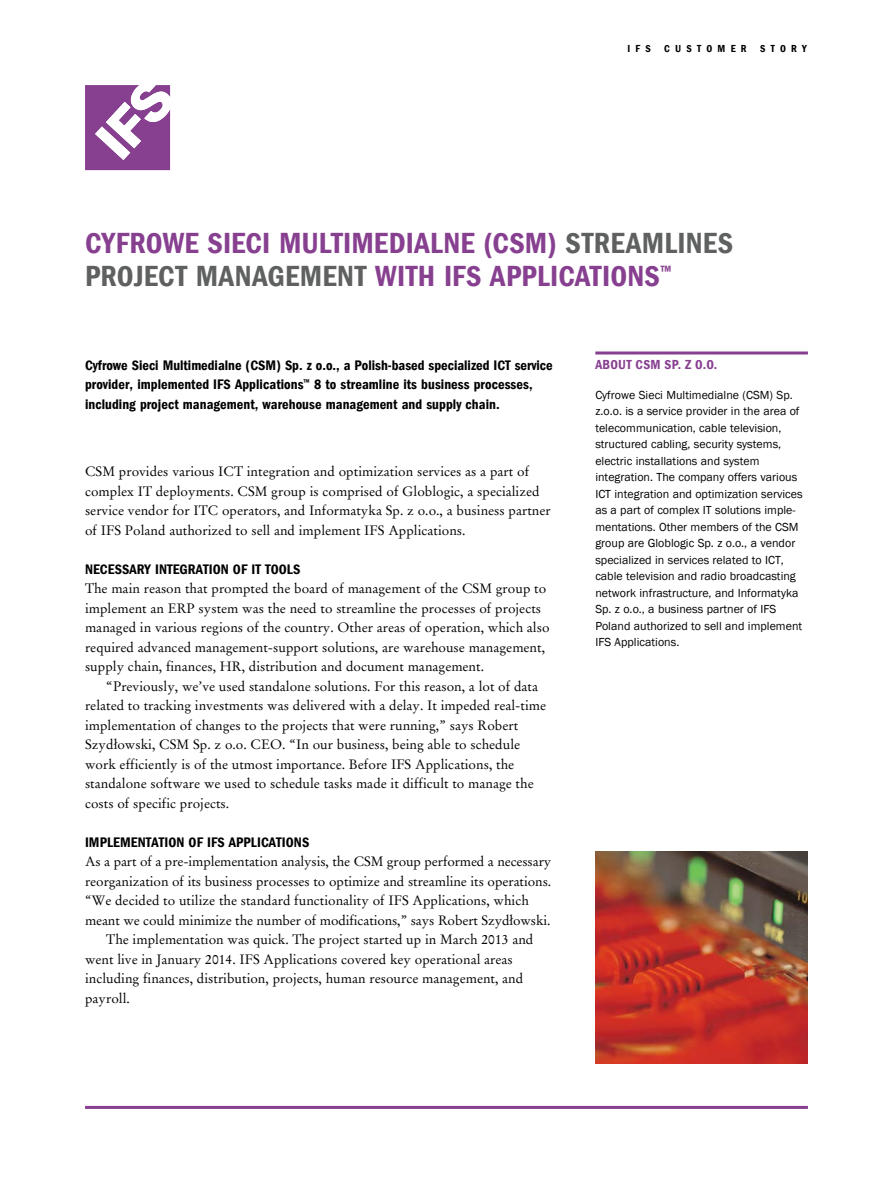
<style>
.page{position:relative;width:893px;height:1191px;background:#fff}
.page>*{position:absolute;margin:0;border:0;box-sizing:border-box;transform-origin:0 0}
.t1{font:30px/33px "Franklin Gothic LT Com Dm Cn";letter-spacing:.005em;color:#874090}
.t2{font:14.25px/19.5px "Franklin Gothic LT Com Dm Cn";letter-spacing:.005em;color:#000}
.t3{font:13.5px/19.5px "Stempel Garamond LT Com";color:#000}
.t4{font:13.5px "Franklin Gothic LT Com Dm Cn";letter-spacing:.025em;color:#874090}
.t5{font:12px/16.5px "Franklin Gothic";color:#000}
.t6{font:10.5px "Franklin Gothic LT Com Dm Cn";letter-spacing:.5em;color:#000}
.s1{color:#5f6060}
</style>
<div class="page">
<svg style="left:85px;top:85px;width:85px;height:85px"></svg>
<hr style="left:85px;top:1106px;width:723px;height:3px;background:#874090">
<hr style="left:595px;top:351px;width:213px;height:3px;background:#874090">
<img style="left:595px;top:851px;width:213px;height:212px">
<p class="t6" style="left:627px;top:42px;width:25px">IFS</p>
<p class="t6" style="left:664px;top:42px;width:84px">Customer</p>
<p class="t6" style="left:760px;top:42px;width:48px">story</p>
<h1 class="t1" style="left:85px;top:227px;width:649px">CYFROWE SIECI MULTIMEDIALNE (CSM) <span class="s1">STREAMLINES<br>PROJECT MANAGEMENT</span> WITH IFS APPLICATIONS<sup>™</sup></h1>
<p class="t2" style="left:85px;top:355px;width:469px">Cyfrowe Sieci Multimedialne (CSM) Sp. z o.o., a Polish-based specialized ICT service provider, implemented IFS Applications<sup>™</sup> 8 to streamline its business processes, including project management, warehouse management and supply chain.</p>
<p class="t3" style="left:85px;top:461px;width:467px">CSM provides various ICT integration and optimization services as a part of complex IT deployments. CSM group is comprised of Globlogic, a specialized service vendor for ITC operators, and Informatyka Sp. z o.o., a business partner of IFS Poland authorized to sell and implement IFS Applications.</p>
<p class="t2" style="left:85px;top:559px;width:217px">NECESSARY INTEGRATION OF IT TOOLS</p>
<p class="t3" style="left:85px;top:578px;width:466px">The main reason that prompted the board of management of the CSM group to implement an ERP system was the need to streamline the processes of projects managed in various regions of the country. Other areas of operation, which also required advanced management-support solutions, are warehouse management, supply chain, finances, HR, distribution and document management.</p>
<p class="t3" style="left:85px;top:676px;width:463px;text-indent:21px">“Previously, we’ve used standalone solutions. For this reason, a lot of data related to tracking investments was delivered with a delay. It impeded real-time implementation of changes to the projects that were running,” says Robert Szydłowski, CSM Sp. z o.o. CEO. “In our business, being able to schedule work efficiently is of the utmost importance. Before IFS Applications, the standalone software we used to schedule tasks made it difficult to manage the costs of specific projects.</p>
<p class="t2" style="left:85px;top:832px;width:226px">IMPLEMENTATION OF IFS APPLICATIONS</p>
<p class="t3" style="left:85px;top:851px;width:468px">As a part of a pre-implementation analysis, the CSM group performed a necessary</p>
<p class="t3" style="left:85px;top:871px;width:468px">reorganization of its business processes to optimize and streamline its operations.</p>
<p class="t3" style="left:85px;top:890px;width:445px">“We decided to utilize the standard functionality of IFS Applications, which</p>
<p class="t3" style="left:85px;top:910px;width:467px">meant we could minimize the number of modifications,” says Robert Szydłowski.</p>
<p class="t3" style="left:106px;top:929px;width:429px">The implementation was quick. The project started up in March 2013 and</p>
<p class="t3" style="left:85px;top:949px;width:429px">went live in January 2014. IFS Applications covered key operational areas</p>
<p class="t3" style="left:85px;top:968px;width:440px">including finances, distribution, projects, human resource management, and</p>
<p class="t3" style="left:85px;top:988px;width:46px">payroll.</p>
<p class="t4" style="left:595px;top:357px;width:24px">About</p>
<p class="t4" style="left:636px;top:357px;width:83px">CSM sp. z o.o.</p>
<p class="t5" style="left:595px;top:387px;width:209px">Cyfrowe Sieci Multimedialne (CSM) Sp. z.o.o. is a service provider in the area of telecommunication, cable television, structured cabling, security systems, electric installations and system integration. The company offers various ICT integration and optimization services as a part of complex IT solutions imple&shy;mentations. Other members of the CSM group are Globlogic Sp. z o.o., a vendor specialized in services related to ICT, cable television and radio broadcasting network infrastructure, and Informatyka Sp. z o.o., a business partner of IFS Poland authorized to sell and implement IFS Applications.</p>
</div>
